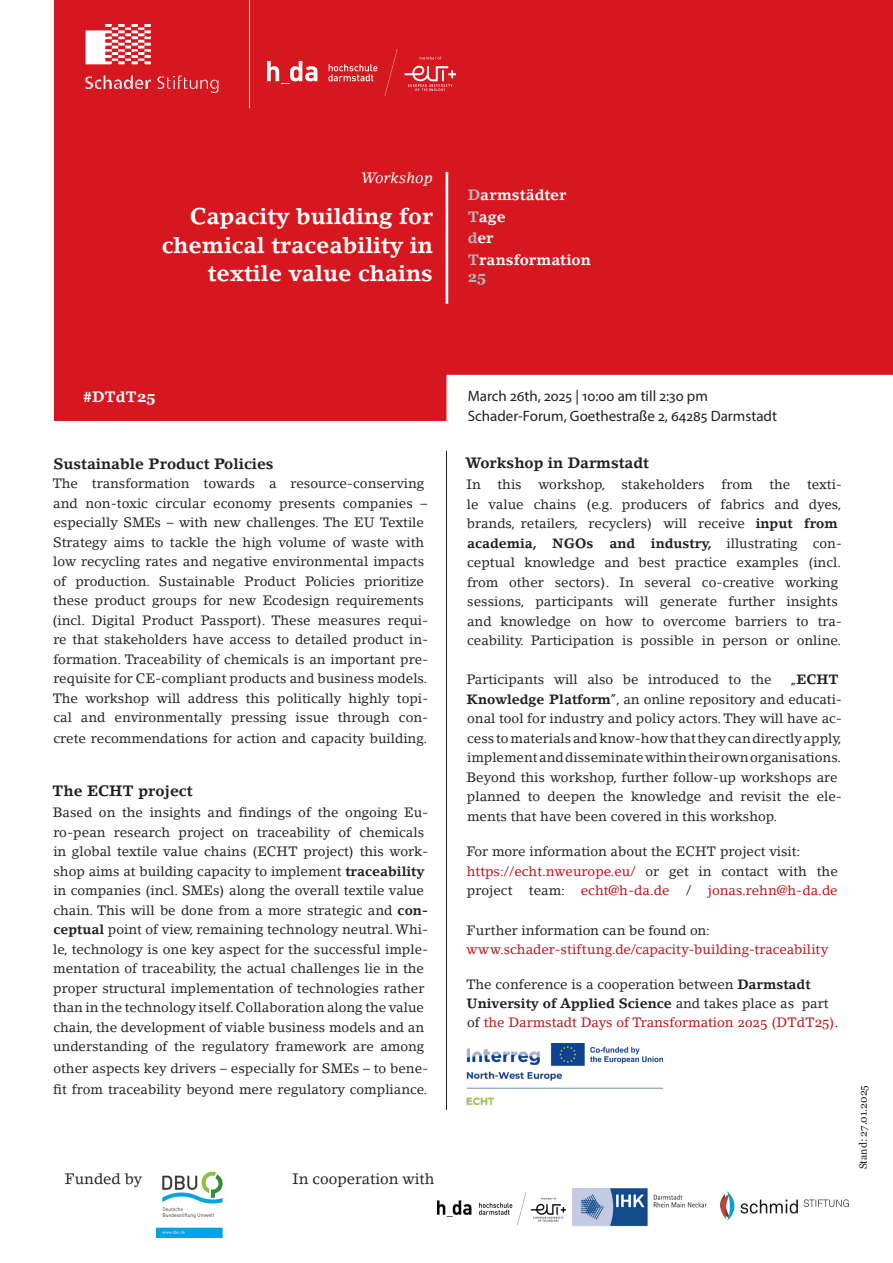
<style>
.page{position:relative;width:893px;height:1263px;background:#fff}
.page>*{position:absolute;margin:0;border:0;box-sizing:border-box;transform-origin:0 0}
.T1_Tagung_Subline{font:700 22.5px "Lino Letter Std";color:#fff}
.T1_Tagung_Datum_Adresse{font:15px "Myriad Pro";color:#231f20}
.T1_Tagung_Fließtext{font:700 15px "Lino Letter Std";color:#231f20}
.PÜ_S1_Tagung_Headline_20pt{font:700 15px "Lino Letter Std";color:#fff}
.T1_Tagung{font:15px "Lino Letter Std";color:#231f20}
.T1_Tagung-Headline_16_pt{font:italic 15px "Lino Letter Std";color:#fff}
.PÜ_S1{font:700 15px "Lino Letter Std";color:#fff}
.PÜ_S1_Tagung_Headline_20pt-2{font:700 15px "Georgia";color:#b1b9bf}
.T1_Tagung_Fließtext-2{font:13.5px/19.5px "Lino Letter Std";color:#231f20}
.T1_Tagung_Fließtext-3{font:13.5px/19.5px "Lino Letter Std";color:#bb1018}
.T1_Tagung_Fließtext-4{font:700 13.5px "Lino Letter Std";color:#231f20}
.t1{font:10.5px "Georgia";color:#231f20}
.s1{color:#b1b9bf}
.s2{font-family:"Georgia"}
.s3{font-weight:700}
.s4{color:#231f20}
.s5{font-weight:400}
</style>
<div class="page">
<div style="left:54px;top:0;width:839px;height:421px;background:#d7171f"></div>
<hr style="left:249px;top:0;width:1px;height:108px;background:#fff">
<img style="left:86px;top:25px;width:133px;height:68px">
<img style="left:268px;top:49px;width:187px;height:46px">
<hr style="left:446px;top:451px;width:1px;height:659px;background:#231f20">
<hr style="left:446px;top:172px;width:2px;height:132px;background:#fff">
<img style="left:156px;top:1171px;width:67px;height:66px">
<img style="left:438px;top:1193px;width:128px;height:31px">
<img style="left:572px;top:1188px;width:135px;height:39px">
<img style="left:721px;top:1191px;width:127px;height:29px">
<img style="left:467px;top:1043px;width:195px;height:63px">
<p class="T1_Tagung-Headline_16_pt" style="left:361px;top:168px;width:73px">Workshop</p>
<p class="T1_Tagung_Subline" style="left:190px;top:203px;width:244px">Capacity building for</p>
<p class="T1_Tagung_Subline" style="left:162px;top:231px;width:273px">chemical traceability in</p>
<p class="T1_Tagung_Subline" style="left:208px;top:260px;width:227px">textile value chains</p>
<p class="PÜ_S1_Tagung_Headline_20pt" style="left:468px;top:186px;width:100px"><span class="s1">D</span>armstädter</p>
<p class="PÜ_S1_Tagung_Headline_20pt" style="left:468px;top:207px;width:39px"><span class="s1">T</span>age</p>
<p class="PÜ_S1_Tagung_Headline_20pt" style="left:468px;top:229px;width:27px"><span class="s1">d</span>er</p>
<p class="PÜ_S1_Tagung_Headline_20pt" style="left:468px;top:251px;width:124px"><span class="s1">T</span>ransformation</p>
<p class="PÜ_S1_Tagung_Headline_20pt-2" style="left:468px;top:268px;width:20px">25</p>
<p class="PÜ_S1" style="left:83px;top:388px;width:74px">#DTdT<span class="s2">25</span></p>
<p class="T1_Tagung_Fließtext" style="left:53px;top:454px;width:222px">Sustainable Product Policies</p>
<p class="T1_Tagung_Fließtext-2" style="left:52px;top:474px;width:378px">The transformation towards a resource-conserving and non-toxic circular economy presents companies – especially SMEs – with new challenges. The EU Textile Strategy aims to tackle the high volume of waste with low recycling rates and negative environmental impacts of production. Sustainable Product Policies prioritize these product groups for new Ecodesign requirements (incl. Digital Product Passport). These measures requi&shy;re that stakeholders have access to detailed product in&shy;formation. Traceability of chemicals is an important pre&shy;requisite for CE-compliant products and business models.<br>The workshop will address this politically highly topi&shy;cal and environmentally pressing issue through con-</p>
<p class="T1_Tagung_Fließtext-2" style="left:53px;top:729px;width:375px">crete recommendations for action and capacity building.</p>
<p class="T1_Tagung_Fließtext" style="left:52px;top:782px;width:142px">The ECHT project</p>
<p class="T1_Tagung_Fließtext-2" style="left:53px;top:803px;width:377px">Based on the insights and findings of the ongoing Eu&shy;ro-pean research project on traceability of chemicals in global textile value chains (ECHT project) this work&shy;shop aims at building capacity to implement <span class="s3">traceability </span>in companies (incl. SMEs) along the overall textile value chain. This will be done from a more strategic and <span class="s3">con&shy;ceptual</span> point of view, remaining technology neutral. Whi&shy;le, technology is one key aspect for the successful imple&shy;mentation of traceability, the actual challenges lie in the proper structural implementation of technologies rather than in the technology itself. Collaboration along the value chain, the development of viable business models and an understanding of the regulatory framework are among</p>
<p class="T1_Tagung_Fließtext-2" style="left:53px;top:1057px;width:377px;line-height:21.3px">other aspects key drivers – especially for SMEs – to bene&shy;fit from traceability beyond mere regulatory compliance.</p>
<p class="T1_Tagung" style="left:65px;top:1170px;width:79px">Funded by</p>
<p class="T1_Tagung" style="left:293px;top:1170px;width:143px">In cooperation with</p>
<p class="T1_Tagung_Datum_Adresse" style="left:468px;top:387px;width:242px">March 26th, 2025 | 10:00 am till 2:30 pm</p>
<p class="T1_Tagung_Datum_Adresse" style="left:468px;top:407px;width:311px">Schader-Forum, Goethestraße 2, 64285 Darmstadt</p>
<p class="T1_Tagung_Fließtext" style="left:465px;top:454px;width:185px">Workshop in Darmstadt</p>
<p class="T1_Tagung_Fließtext-2" style="left:467px;top:475px;width:377px;text-align:justify">In this workshop, stakeholders from the texti&shy;le value chains (e.g. producers of fabrics and dyes, brands, retailers, recyclers) will receive <span class="s3">input from</span></p>
<p class="T1_Tagung_Fließtext-2" style="left:467px;top:533px;width:377px;text-align:justify"><span class="s3">academia, NGOs and industry,</span> illustrating con&shy;ceptual knowledge and best practice examples (incl. from other sectors). In several co-creative working</p>
<p class="T1_Tagung_Fließtext-2" style="left:467px;top:592px;width:377px">sessions, participants will generate further insights and knowledge on how to overcome barriers to tra&shy;ceability. Participation is possible in person or online.</p>
<p class="T1_Tagung_Fließtext-2" style="left:467px;top:670px;width:307px">Participants will also be introduced to the</p>
<p class="T1_Tagung_Fließtext-2" style="left:467px;top:670px;width:377px;text-indent:324px">„<span class="s3">ECHT Knowledge Platform</span>”, an online repository and educati&shy;onal tool for industry and policy actors. They will have ac&shy;cess to materials and know-how that they can directly apply, implement and disseminate within their own organisations.<br>Beyond this workshop, further follow-up workshops are planned to deepen the knowledge and revisit the ele&shy;ments that have been covered in this workshop.</p>
<p class="T1_Tagung_Fließtext-2" style="left:467px;top:842px;width:335px">For more information about the ECHT project visit:</p>
<p class="T1_Tagung_Fließtext-3" style="left:467px;top:861px;width:372px">https://echt.nweurope.eu/ <span class="s4">or get in contact with the project team:</span> echt@h-da.de <span class="s4">/</span> jonas.rehn@h-da.de</p>
<p class="T1_Tagung_Fließtext-2" style="left:467px;top:921px;width:245px">Further information can be found on:</p>
<p class="T1_Tagung_Fließtext-3" style="left:467px;top:940px;width:363px">www.schader-stiftung.de/capacity-building-traceability</p>
<p class="T1_Tagung_Fließtext-2" style="left:466px;top:975px;width:346px">The conference is a cooperation between <span class="s3">Darmstadt</span></p>
<p class="T1_Tagung_Fließtext-4" style="left:467px;top:995px;width:363px">University of Applied Science <span class="s5">and takes place as part</span></p>
<p class="T1_Tagung_Fließtext-3" style="left:467px;top:1012px;width:373px"><span class="s4">of</span> the Darmstadt Days of Transformation 2025 (DTdT<span class="s2">25</span>)<span class="s4">.</span></p>
<p class="t1" style="left:857px;top:1169px;width:86px;rotate:-90deg">Stand: 27.01.2025</p>
</div>
